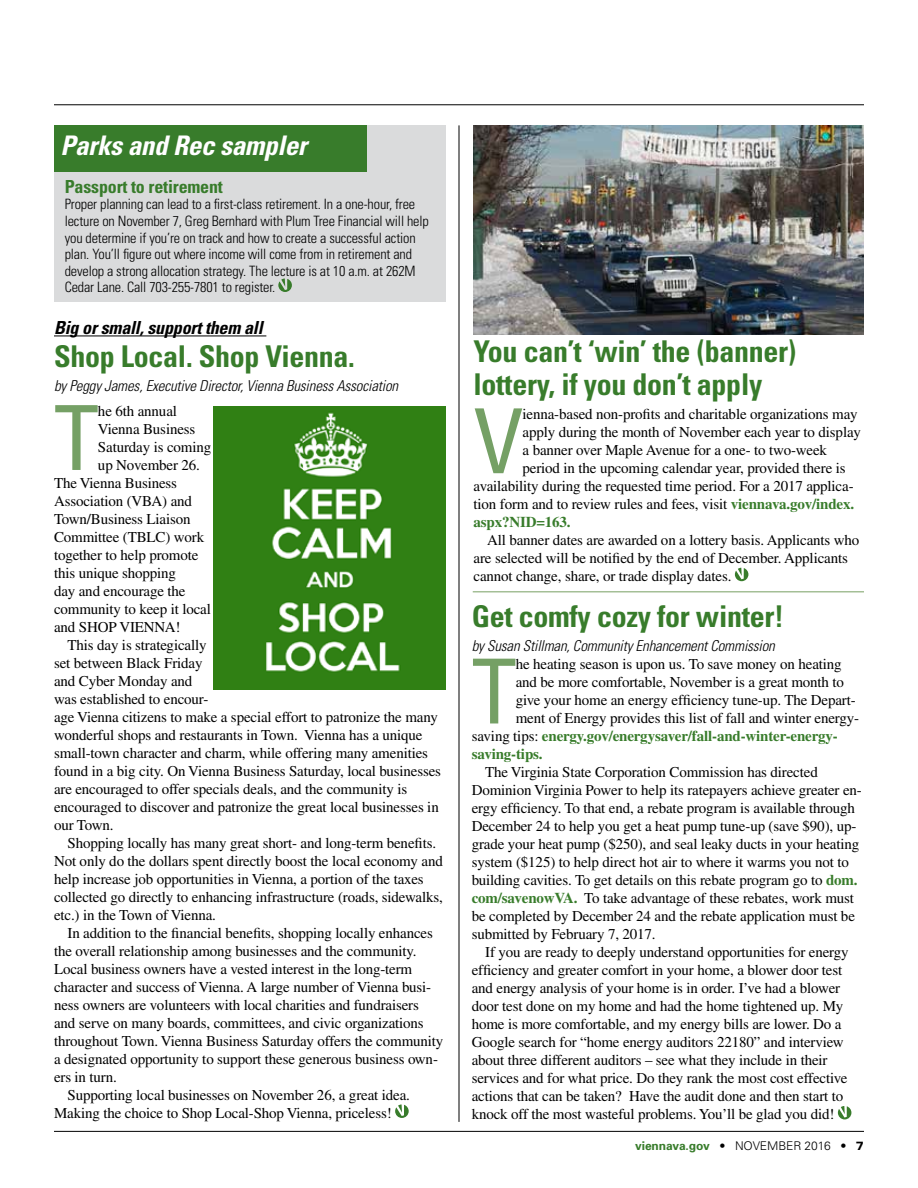
<style>
.page{position:relative;width:918px;height:1188px;background:#fff}
.page>*{position:absolute;margin:0;border:0;box-sizing:border-box;transform-origin:0 0}
.t1{font:condensed 89.85px "Univers";color:#75a065}
.t2{font:700 condensed 30px/33px "Univers";letter-spacing:-.01em;color:#387c2b}
.t3{font:italic 700 condensed 27px "Univers";letter-spacing:-.01em;color:#fff}
.t4{font:italic 700 condensed 18px "Univers";letter-spacing:-.01em;color:#000}
.t5{font:700 condensed 18px "Univers";letter-spacing:-.01em;color:#387c2b}
.t6{font:15px/18px "Times";letter-spacing:-.01em;color:#000}
.t7{font:italic 300 condensed 15px "Univers";letter-spacing:-.01em;color:#000}
.t8{font:700 15px "Times";letter-spacing:-.01em;color:#387c2b}
.t9{font:300 condensed 14.25px/16.5px "Univers";letter-spacing:-.01em;color:#000}
.t10{font:300 12px "Univers";letter-spacing:-.01em;color:#000}
.s1{font-weight:700;color:#387c2b}
.s2{font-weight:400;color:#000}
.s3{font-weight:900}
</style>
<div class="page">
<div style="left:54px;top:125px;width:392px;height:177px;background:#dadbdc"></div>
<div style="left:54px;top:125px;width:313px;height:47px;background:#387c2b"></div>
<svg style="left:278px;top:278px;width:14px;height:14px"></svg>
<svg style="left:735px;top:568px;width:13px;height:13px"></svg>
<svg style="left:838px;top:1106px;width:13px;height:13px"></svg>
<hr style="left:54px;top:335px;width:212px;height:1px;background:#000">
<svg style="left:395px;top:1104px;width:14px;height:14px"></svg>
<img style="left:474px;top:126px;width:389px;height:209px">
<img style="left:214px;top:406px;width:232px;height:284px">
<hr style="left:473px;top:591px;width:391px;height:1px;background:#a4bf96">
<hr style="left:459px;top:125px;width:1px;height:997px;background:#000">
<hr style="left:54px;top:1131px;width:810px;height:1px;background:#000">
<hr style="left:54px;top:104px;width:810px;height:1px;background:#000">
<h3 class="t3" style="left:60px;top:129px;width:248px">Parks and Rec sampler</h3>
<p class="t5" style="left:65px;top:176px;width:160px">Passport to retirement</p>
<p class="t9" style="left:65px;top:196px;width:366px">Proper planning can lead to a first-class retirement. In a one-hour, free lecture on November 7, Greg Bernhard with Plum Tree Financial will help you determine if you’re on track and how to create a successful action plan. You’ll figure out where income will come from in retirement and develop a strong allocation strategy. The lecture is at 10 a.m. at 262M Cedar Lane. Call 703-255-7801 to register.</p>
<p class="t4" style="left:54px;top:317px;width:210px">Big or small, support them all</p>
<h2 class="t2" style="left:54px;top:340px;width:302px">Shop Local. Shop Vienna.</h2>
<p class="t7" style="left:54px;top:377px;width:346px">by Peggy James, Executive Director, Vienna Business Association</p>
<h1 class="t1" style="left:54px;top:381px;width:46px">T</h1>
<p class="t6" style="left:98px;top:402px;width:81px">he 6th annual</p>
<p class="t6" style="left:98px;top:420px;width:99px">Vienna Business</p>
<p class="t6" style="left:98px;top:438px;width:115px">Saturday is coming</p>
<p class="t6" style="left:98px;top:456px;width:104px">up November 26.</p>
<p class="t6" style="left:54px;top:474px;width:125px">The Vienna Business</p>
<p class="t6" style="left:54px;top:492px;width:140px">Association (VBA) and</p>
<p class="t6" style="left:54px;top:510px;width:138px">Town/Business Liaison</p>
<p class="t6" style="left:54px;top:528px;width:152px">Committee (TBLC) work</p>
<p class="t6" style="left:54px;top:546px;width:146px">together to help promote</p>
<p class="t6" style="left:54px;top:564px;width:124px">this unique shopping</p>
<p class="t6" style="left:54px;top:582px;width:133px">day and encourage the</p>
<p class="t6" style="left:54px;top:600px;width:158px">community to keep it local</p>
<p class="t6" style="left:54px;top:618px;width:128px">and SHOP VIENNA!</p>
<p class="t6" style="left:68px;top:636px;width:141px">This day is strategically</p>
<p class="t6" style="left:54px;top:654px;width:150px">set between Black Friday</p>
<p class="t6" style="left:54px;top:672px;width:140px">and Cyber Monday and</p>
<p class="t6" style="left:54px;top:690px;width:156px">was established to encour-</p>
<p class="t6" style="left:54px;top:708px;width:386px">age Vienna citizens to make a special effort to patronize the many</p>
<p class="t6" style="left:54px;top:726px;width:370px">wonderful shops and restaurants in Town. Vienna has a unique</p>
<p class="t6" style="left:54px;top:744px;width:376px">small-town character and charm, while offering many amenities</p>
<p class="t6" style="left:54px;top:762px;width:389px">found in a big city. On Vienna Business Saturday, local businesses</p>
<p class="t6" style="left:54px;top:780px;width:355px">are encouraged to offer specials deals, and the community is</p>
<p class="t6" style="left:54px;top:798px;width:386px">encouraged to discover and patronize the great local businesses in</p>
<p class="t6" style="left:54px;top:816px;width:61px">our Town.</p>
<p class="t6" style="left:68px;top:834px;width:370px">Shopping locally has many great short- and long-term benefits.</p>
<p class="t6" style="left:54px;top:852px;width:390px">Not only do the dollars spent directly boost the local economy and</p>
<p class="t6" style="left:54px;top:870px;width:371px">help increase job opportunities in Vienna, a portion of the taxes</p>
<p class="t6" style="left:54px;top:888px;width:390px">collected go directly to enhancing infrastructure (roads, sidewalks,</p>
<p class="t6" style="left:54px;top:906px;width:164px">etc.) in the Town of Vienna.</p>
<p class="t6" style="left:68px;top:924px;width:367px">In addition to the financial benefits, shopping locally enhances</p>
<p class="t6" style="left:54px;top:942px;width:364px">the overall relationship among businesses and the community.</p>
<p class="t6" style="left:54px;top:960px;width:360px">Local business owners have a vested interest in the long-term</p>
<p class="t6" style="left:54px;top:978px;width:379px">character and success of Vienna. A large number of Vienna busi-</p>
<p class="t6" style="left:54px;top:996px;width:366px">ness owners are volunteers with local charities and fundraisers</p>
<p class="t6" style="left:54px;top:1014px;width:371px">and serve on many boards, committees, and civic organizations</p>
<p class="t6" style="left:54px;top:1032px;width:391px">throughout Town. Vienna Business Saturday offers the community</p>
<p class="t6" style="left:54px;top:1050px;width:386px">a designated opportunity to support these generous business own-</p>
<p class="t6" style="left:54px;top:1068px;width:64px">ers in turn.</p>
<p class="t6" style="left:68px;top:1086px;width:344px">Supporting local businesses on November 26, a great idea.</p>
<p class="t6" style="left:54px;top:1104px;width:339px">Making the choice to Shop Local-Shop Vienna, priceless!</p>
<h2 class="t2" style="left:474px;top:335px;width:324px">You can’t ‘win’ the (banner) lottery, if you don’t apply</h2>
<h1 class="t1" style="left:474px;top:384px;width:51px">V</h1>
<p class="t6" style="left:523px;top:405px;width:337px">ienna-based non-profits and charitable organizations may</p>
<p class="t6" style="left:523px;top:423px;width:340px">apply during the month of November each year to display</p>
<p class="t6" style="left:523px;top:441px;width:306px">a banner over Maple Avenue for a one- to two-week</p>
<p class="t6" style="left:523px;top:459px;width:325px">period in the upcoming calendar year, provided there is</p>
<p class="t6" style="left:474px;top:477px;width:382px">availability during the requested time period. For a 2017 applica-</p>
<p class="t6" style="left:474px;top:495px;width:382px">tion form and to review rules and fees, visit <span class="s1">viennava.gov/index.</span></p>
<p class="t8" style="left:474px;top:513px;width:99px">aspx?NID=163.</p>
<p class="t6" style="left:474px;top:531px;width:387px;text-indent:14px">All banner dates are awarded on a lottery basis. Applicants who are selected will be notified by the end of December. Applicants cannot change, share, or trade display dates.</p>
<h2 class="t2" style="left:472px;top:600px;width:314px">Get comfy cozy for winter!</h2>
<p class="t7" style="left:472px;top:637px;width:305px">by Susan Stillman, Community Enhancement Commission</p>
<h1 class="t1" style="left:472px;top:635px;width:46px">T</h1>
<p class="t6" style="left:516px;top:655px;width:328px">he heating season is upon us. To save money on heating</p>
<p class="t6" style="left:516px;top:673px;width:330px">and be more comfortable, November is a great month to</p>
<p class="t6" style="left:516px;top:691px;width:342px">give your home an energy efficiency tune-up. The Depart-</p>
<p class="t6" style="left:516px;top:709px;width:345px">ment of Energy provides this list of fall and winter energy-</p>
<p class="t8" style="left:472px;top:727px;width:368px"><span class="s2">saving tips:</span> energy.gov/energysaver/fall-and-winter-energy-</p>
<p class="t8" style="left:472px;top:745px;width:72px">saving-tips.</p>
<p class="t6" style="left:472px;top:763px;width:392px;text-indent:14px">The Virginia State Corporation Commission has directed Dominion Virginia Power to help its ratepayers achieve greater en&shy;ergy efficiency. To that end, a rebate program is available through December 24 to help you get a heat pump tune-up (save $90), up&shy;grade your heat pump ($250), and seal leaky ducts in your heating system ($125) to help direct hot air to where it warms you not to building cavities. To get details on this rebate program go to <span class="s1">dom. com/savenowVA.</span> To take advantage of these rebates, work must be completed by December 24 and the rebate application must be submitted by February 7, 2017.</p>
<p class="t6" style="left:472px;top:943px;width:378px;text-indent:14px">If you are ready to deeply understand opportunities for energy efficiency and greater comfort in your home, a blower door test and energy analysis of your home is in order. I’ve had a blower door test done on my home and had the home tightened up. My home is more comfortable, and my energy bills are lower. Do a Google search for “home energy auditors 22180” and interview about three different auditors – see what they include in their services and for what price. Do they rank the most cost effective actions that can be taken? Have the audit done and then start to knock off the most wasteful problems. You’ll be glad you did!</p>
<p class="t10" style="left:635px;top:1138px;width:230px"><span class="s1">viennava.gov</span> • NOVEMBER 2016 • <span class="s3">7</span></p>
</div>
